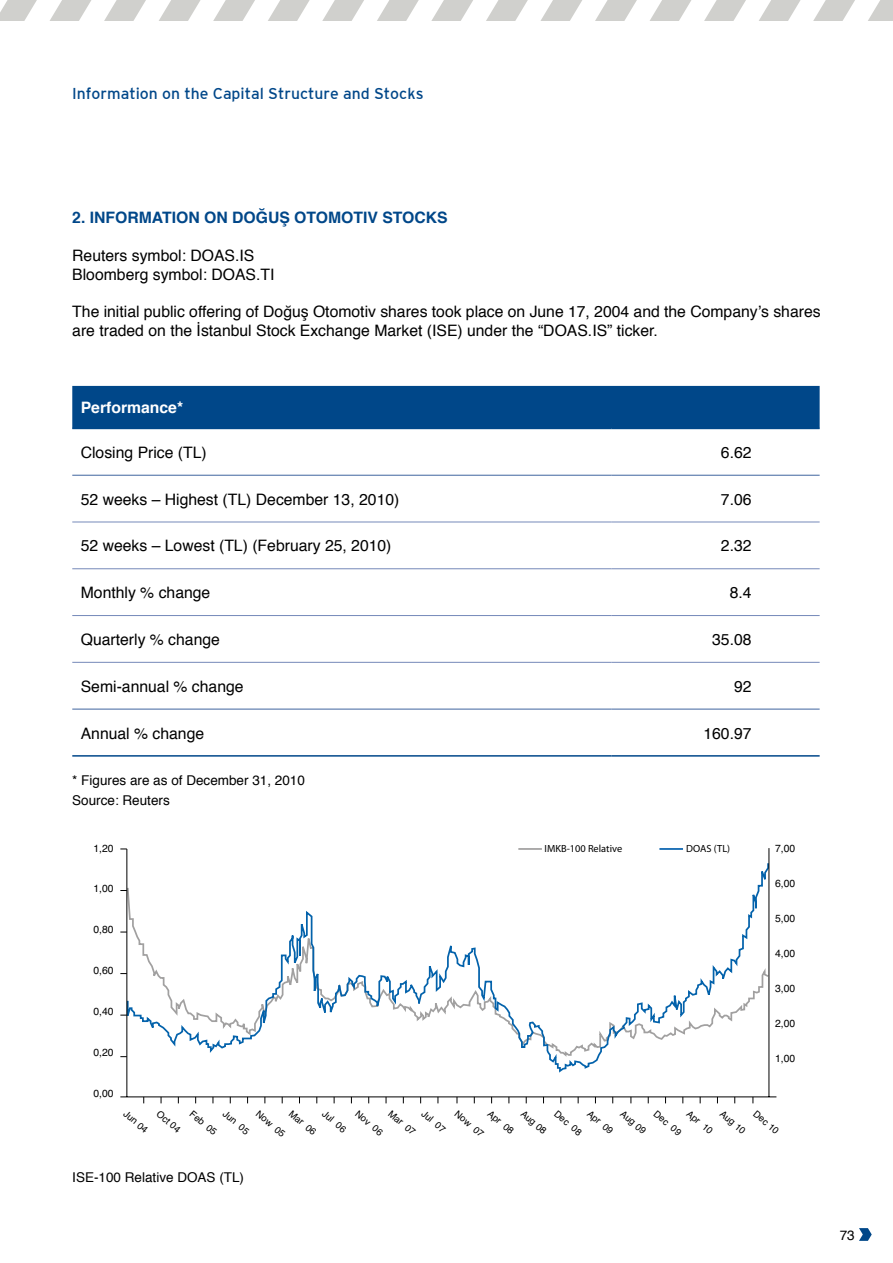
<style>
.page{position:relative;width:893px;height:1263px;background:#fff}
.page>*{position:absolute;margin:0;border:0;box-sizing:border-box;transform-origin:0 0}
.t1{font:15.75px/18.8px "Helvetica";color:#000}
.t2{font:15.75px "Interstate X Book";color:#004789}
.t3{font:700 15.75px "Helvetica";color:#004789}
.t4{font:700 15.75px "Helvetica";color:#fff}
.t5{font:13.5px/20.4px "Helvetica";color:#000}
.t6{font:10.35px "Helvetica";color:#000}
.t7{font:10.35px "Myriad Pro";color:#000}
.t8{font:9.45px "Helvetica";color:#000}
</style>
<div class="page">
<svg style="left:859px;top:1228px;width:13px;height:13px"></svg>
<div style="left:72px;top:386px;width:748px;height:42px;background:#004789"></div>
<svg style="left:72px;top:521px;width:748px;height:1px"></svg>
<hr style="left:72px;top:475px;width:539px;height:1px;background:#3f649f">
<hr style="left:611px;top:475px;width:209px;height:1px;background:#3f649f">
<hr style="left:72px;top:709px;width:539px;height:1px;background:#3f649f">
<hr style="left:611px;top:709px;width:209px;height:1px;background:#3f649f">
<hr style="left:72px;top:428px;width:539px;height:1px;background:#004789">
<hr style="left:611px;top:428px;width:209px;height:1px;background:#004789">
<hr style="left:72px;top:755px;width:539px;height:2px;background:#004789">
<hr style="left:611px;top:755px;width:209px;height:2px;background:#004789">
<hr style="left:72px;top:522px;width:539px;height:1px;background:#7589b9">
<hr style="left:611px;top:522px;width:209px;height:1px;background:#7589b9">
<hr style="left:72px;top:568px;width:539px;height:1px;background:#7589b9">
<hr style="left:611px;top:568px;width:209px;height:1px;background:#7589b9">
<hr style="left:72px;top:615px;width:539px;height:1px;background:#7589b9">
<hr style="left:611px;top:615px;width:209px;height:1px;background:#7589b9">
<hr style="left:72px;top:662px;width:539px;height:1px;background:#7589b9">
<hr style="left:611px;top:662px;width:209px;height:1px;background:#7589b9">
<svg style="left:0;top:0;width:37px;height:21px"></svg>
<svg style="left:50px;top:0;width:41px;height:21px"></svg>
<svg style="left:104px;top:0;width:42px;height:21px"></svg>
<svg style="left:159px;top:0;width:42px;height:21px"></svg>
<svg style="left:213px;top:0;width:42px;height:21px"></svg>
<svg style="left:268px;top:0;width:42px;height:21px"></svg>
<svg style="left:322px;top:0;width:42px;height:21px"></svg>
<svg style="left:377px;top:0;width:42px;height:21px"></svg>
<svg style="left:431px;top:0;width:42px;height:21px"></svg>
<svg style="left:486px;top:0;width:42px;height:21px"></svg>
<svg style="left:540px;top:0;width:42px;height:21px"></svg>
<svg style="left:595px;top:0;width:42px;height:21px"></svg>
<svg style="left:650px;top:0;width:41px;height:21px"></svg>
<svg style="left:704px;top:0;width:42px;height:21px"></svg>
<svg style="left:759px;top:0;width:42px;height:21px"></svg>
<svg style="left:813px;top:0;width:42px;height:21px"></svg>
<svg style="left:868px;top:0;width:25px;height:21px"></svg>
<svg style="left:127px;top:861px;width:643px;height:213px"></svg>
<hr style="left:120px;top:1096px;width:656px;height:1px;background:#000">
<hr style="left:768px;top:848px;width:1px;height:249px;background:#000">
<hr style="left:126px;top:849px;width:1px;height:248px;background:#000">
<hr style="left:518px;top:848px;width:24px;height:2px;background:#a1a0a0">
<hr style="left:659px;top:848px;width:24px;height:2px;background:#0862af">
<p class="t2" style="left:72px;top:85px;width:353px">Information on the Capital Structure and Stocks</p>
<p class="t3" style="left:72px;top:203px;width:377px">2. INFORMATION ON DOĞUŞ OTOMOTIV STOCKS</p>
<p class="t1" style="left:72px;top:245px;width:204px">Reuters symbol: DOAS.IS<br>Bloomberg symbol: DOAS.TI</p>
<p class="t1" style="left:72px;top:302px;width:750px">The initial public offering of Doğuş Otomotiv shares took place on June 17, 2004 and the Company’s shares are traded on the İstanbul Stock Exchange Market (ISE) under the “DOAS.IS” ticker.</p>
<p class="t4" style="left:81px;top:393px;width:104px">Performance*</p>
<p class="t1" style="left:81px;top:442px;width:128px">Closing Price (TL)</p>
<p class="t1" style="left:721px;top:442px;width:32px">6.62</p>
<p class="t1" style="left:81px;top:489px;width:320px">52 weeks – Highest (TL) December 13, 2010)</p>
<p class="t1" style="left:721px;top:489px;width:32px">7.06</p>
<p class="t1" style="left:81px;top:536px;width:312px">52 weeks – Lowest (TL) (February 25, 2010)</p>
<p class="t1" style="left:721px;top:536px;width:32px">2.32</p>
<p class="t1" style="left:81px;top:583px;width:131px">Monthly % change</p>
<p class="t1" style="left:730px;top:583px;width:23px">8.4</p>
<p class="t1" style="left:81px;top:630px;width:141px">Quarterly % change</p>
<p class="t1" style="left:712px;top:630px;width:41px">35.08</p>
<p class="t1" style="left:81px;top:676px;width:164px">Semi-annual % change</p>
<p class="t1" style="left:734px;top:676px;width:19px">92</p>
<p class="t1" style="left:81px;top:723px;width:125px">Annual % change</p>
<p class="t1" style="left:703px;top:723px;width:50px">160.97</p>
<p class="t5" style="left:72px;top:769px;width:234px">* Figures are as of December 31, 2010<br>Source: Reuters</p>
<p class="t6" style="left:94px;top:839px;width:22px">1,20</p>
<p class="t6" style="left:94px;top:880px;width:22px">1,00</p>
<p class="t6" style="left:94px;top:921px;width:22px">0,80</p>
<p class="t6" style="left:94px;top:962px;width:22px">0,60</p>
<p class="t6" style="left:94px;top:1003px;width:22px">0,40</p>
<p class="t6" style="left:94px;top:1043px;width:22px">0,20</p>
<p class="t6" style="left:94px;top:1084px;width:22px">0,00</p>
<p class="t7" style="left:545px;top:842px;width:79px">IMKB-100 Relative</p>
<p class="t7" style="left:686px;top:842px;width:46px">DOAS (TL)</p>
<p class="t6" style="left:775px;top:839px;width:22px">7,00</p>
<p class="t6" style="left:775px;top:874px;width:22px">6,00</p>
<p class="t6" style="left:775px;top:909px;width:22px">5,00</p>
<p class="t6" style="left:775px;top:944px;width:22px">4,00</p>
<p class="t6" style="left:775px;top:979px;width:22px">3,00</p>
<p class="t6" style="left:775px;top:1014px;width:22px">2,00</p>
<p class="t6" style="left:775px;top:1049px;width:22px">1,00</p>
<p class="t8" style="left:130px;top:1106px;width:30px;rotate:40deg">Jun 04</p>
<p class="t8" style="left:163px;top:1106px;width:30px;rotate:40deg">Oct 04</p>
<p class="t8" style="left:196px;top:1106px;width:34px;rotate:40deg">Feb 05</p>
<p class="t8" style="left:229px;top:1106px;width:33px;rotate:40deg">Jun 05</p>
<p class="t8" style="left:262px;top:1106px;width:36px;rotate:40deg">Now 05</p>
<p class="t8" style="left:296px;top:1106px;width:34px;rotate:40deg">Mar 06</p>
<p class="t8" style="left:329px;top:1106px;width:30px;rotate:40deg">Jul 06</p>
<p class="t8" style="left:362px;top:1106px;width:34px;rotate:40deg">Nov 06</p>
<p class="t8" style="left:395px;top:1106px;width:34px;rotate:40deg">Mar 07</p>
<p class="t8" style="left:428px;top:1106px;width:30px;rotate:40deg">Jul 07</p>
<p class="t8" style="left:461px;top:1106px;width:36px;rotate:40deg">Now 07</p>
<p class="t8" style="left:494px;top:1106px;width:32px;rotate:40deg">Apr 08</p>
<p class="t8" style="left:527px;top:1106px;width:32px;rotate:40deg">Aug 08</p>
<p class="t8" style="left:561px;top:1106px;width:34px;rotate:40deg">Dec 08</p>
<p class="t8" style="left:594px;top:1106px;width:32px;rotate:40deg">Apr 09</p>
<p class="t8" style="left:627px;top:1106px;width:32px;rotate:40deg">Aug 09</p>
<p class="t8" style="left:660px;top:1106px;width:34px;rotate:40deg">Dec 09</p>
<p class="t8" style="left:693px;top:1106px;width:32px;rotate:40deg">Apr 10</p>
<p class="t8" style="left:726px;top:1106px;width:32px;rotate:40deg">Aug 10</p>
<p class="t8" style="left:760px;top:1106px;width:32px;rotate:40deg">Dec 10</p>
<p class="t5" style="left:72px;top:1167px;width:173px">ISE-100 Relative DOAS (TL)</p>
<p class="t5" style="left:840px;top:1224px;width:17px">73</p>
</div>
